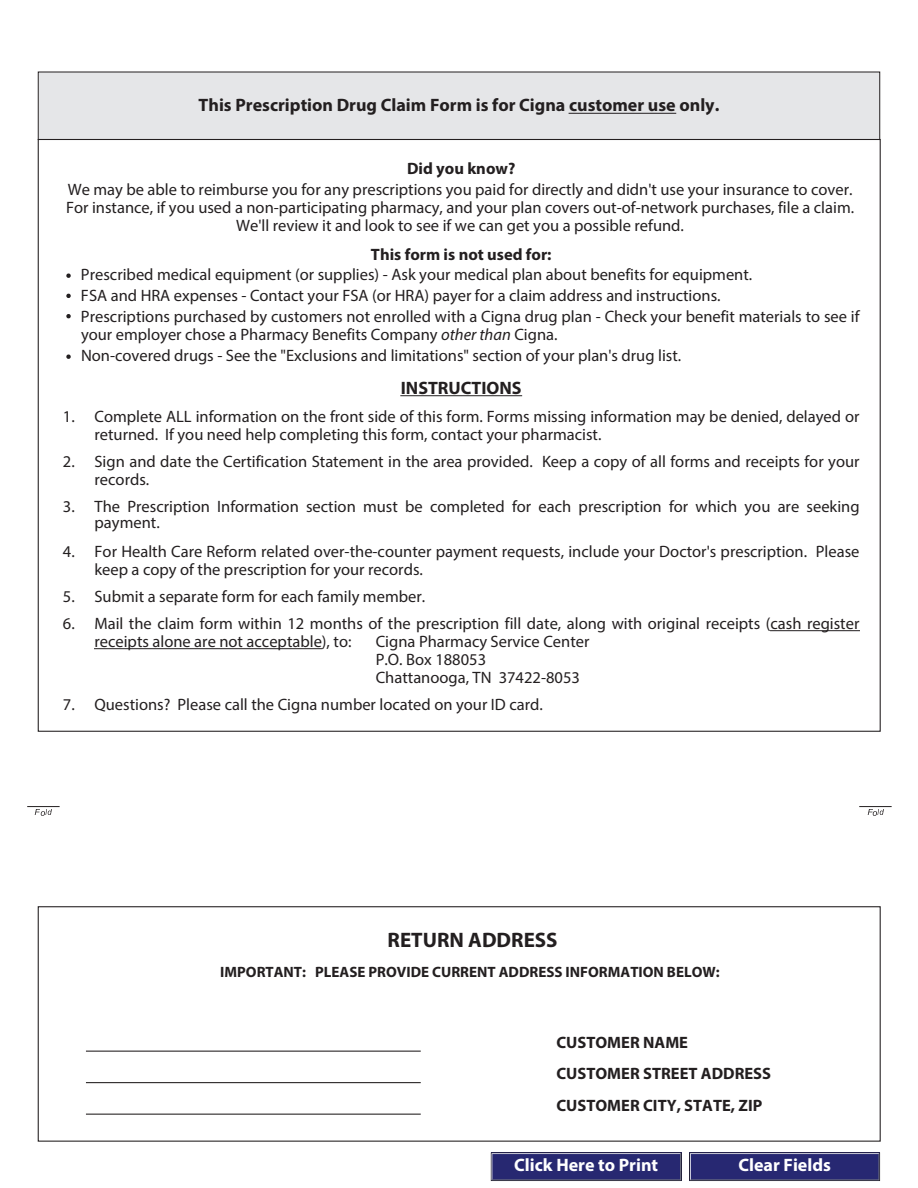
<style>
.page{position:relative;width:918px;height:1188px;background:#fff}
.page>*{position:absolute;margin:0;border:0;box-sizing:border-box;transform-origin:0 0}
.t1{font:700 21px "Myriad Pro";color:#231f20}
.t2{font:700 18px "Myriad Pro";color:#231f20}
.t3{font:700 18px "Myriad Pro";color:#fff}
.t4{font:16.5px/18px "Myriad Pro";color:#231f20}
.t5{font:700 16.5px "Myriad Pro";color:#231f20}
.t6{font:700 15px "Myriad Pro";color:#231f20}
.s1{font-style:italic}
</style>
<div class="page">
<div style="left:39px;top:72px;width:841px;height:67px;background:#e5e6e8"></div>
<hr style="left:859px;top:806px;width:33px;height:1px;background:#231f20">
<hr style="left:27px;top:806px;width:33px;height:1px;background:#231f20">
<div style="left:38px;top:906px;width:843px;height:236px;border:1px solid #231f20"></div>
<hr style="left:86px;top:1082px;width:335px;height:1px;background:#231f20">
<hr style="left:86px;top:1051px;width:335px;height:1px;background:#231f20">
<hr style="left:86px;top:1114px;width:335px;height:1px;background:#231f20">
<hr style="left:401px;top:395px;width:121px;height:1px;background:#231f20">
<hr style="left:771px;top:630px;width:88px;height:1px;background:#231f20">
<hr style="left:94px;top:648px;width:228px;height:1px;background:#231f20">
<div style="left:38px;top:72px;width:842px;height:68px;border:1px solid #231f20"></div>
<hr style="left:569px;top:113px;width:107px;height:1px;background:#231f20">
<svg style="left:689px;top:1153px;width:191px;height:28px;background:#303074"></svg>
<svg style="left:491px;top:1153px;width:191px;height:28px;background:#303073"></svg>
<svg style="left:66px;top:274px;width:5px;height:4px"></svg>
<svg style="left:66px;top:294px;width:5px;height:4px"></svg>
<svg style="left:66px;top:314px;width:5px;height:4px"></svg>
<svg style="left:66px;top:355px;width:5px;height:4px"></svg>
<p class="t2" style="left:199px;top:98px;width:522px">This Prescription Drug Claim Form is for Cigna customer use only.</p>
<p class="t5" style="left:407px;top:162px;width:110px">Did you know?</p>
<p class="t4" style="left:66px;top:181px;width:790px;text-align:center">We may be able to reimburse you for any prescriptions you paid for directly and didn't use your insurance to cover.<br>For instance, if you used a non-participating pharmacy, and your plan covers out-of-network purchases, file a claim.<br>We'll review it and look to see if we can get you a possible refund.</p>
<p class="t4" style="left:81px;top:265px;width:780px;line-height:21px">Prescribed medical equipment (or supplies) - Ask your medical plan about benefits for equipment.<br>FSA and HRA expenses - Contact your FSA (or HRA) payer for a claim address and instructions.<br>Prescriptions purchased by customers not enrolled with a Cigna drug plan - Check your benefit materials to see if</p>
<p class="t4" style="left:81px;top:326px;width:602px;line-height:21px">your employer chose a Pharmacy Benefits Company <span class="s1">other than</span> Cigna.<br>Non-covered drugs - See the "Exclusions and limitations" section of your plan's drug list.</p>
<p class="t5" style="left:371px;top:248px;width:182px">This form is not used for:</p>
<p class="t4" style="left:63px;top:409px;width:13px">1.</p>
<p class="t4" style="left:63px;top:454px;width:13px">2.</p>
<p class="t4" style="left:63px;top:499px;width:13px">3.</p>
<p class="t4" style="left:63px;top:544px;width:13px">4.</p>
<p class="t4" style="left:63px;top:584px;width:13px;line-height:27px">5.<br>6.</p>
<p class="t4" style="left:63px;top:697px;width:13px">7.</p>
<p class="t2" style="left:401px;top:381px;width:122px">INSTRUCTIONS</p>
<p class="t4" style="left:94px;top:409px;width:767px">Complete ALL information on the front side of this form. Forms missing information may be denied, delayed or returned. If you need help completing this form, contact your pharmacist.</p>
<p class="t4" style="left:95px;top:454px;width:767px">Sign and date the Certification Statement in the area provided. Keep a copy of all forms and receipts for your records.</p>
<p class="t4" style="left:95px;top:499px;width:767px;line-height:16.5px">The Prescription Information section must be completed for each prescription for which you are seeking payment.</p>
<p class="t4" style="left:94px;top:544px;width:767px">For Health Care Reform related over-the-counter payment requests, include your Doctor's prescription. Please keep a copy of the prescription for your records.</p>
<p class="t4" style="left:94px;top:584px;width:766px;line-height:27px">Submit a separate form for each family member.<br>Mail the claim form within 12 months of the prescription fill date, along with original receipts (cash register</p>
<p class="t4" style="left:94px;top:634px;width:259px">receipts alone are not acceptable), to:</p>
<p class="t4" style="left:376px;top:634px;width:215px">Cigna Pharmacy Service Center<br>P.O. Box 188053<br>Chattanooga, TN 37422-8053</p>
<p class="t4" style="left:94px;top:697px;width:450px">Questions? Please call the Cigna number located on your ID card.</p>
<p class="t1" style="left:388px;top:932px;width:172px">RETURN ADDRESS</p>
<p class="t6" style="left:220px;top:966px;width:501px">IMPORTANT: PLEASE PROVIDE CURRENT ADDRESS INFORMATION BELOW:</p>
<p class="t5" style="left:556px;top:1036px;width:133px">CUSTOMER NAME</p>
<p class="t5" style="left:556px;top:1067px;width:216px">CUSTOMER STREET ADDRESS</p>
<p class="t5" style="left:556px;top:1099px;width:207px">CUSTOMER CITY, STATE, ZIP</p>
<p class="t3" style="left:514px;top:1158px;width:145px">Click Here to Print</p>
<p class="t3" style="left:738px;top:1158px;width:94px">Clear Fields</p>
</div>
